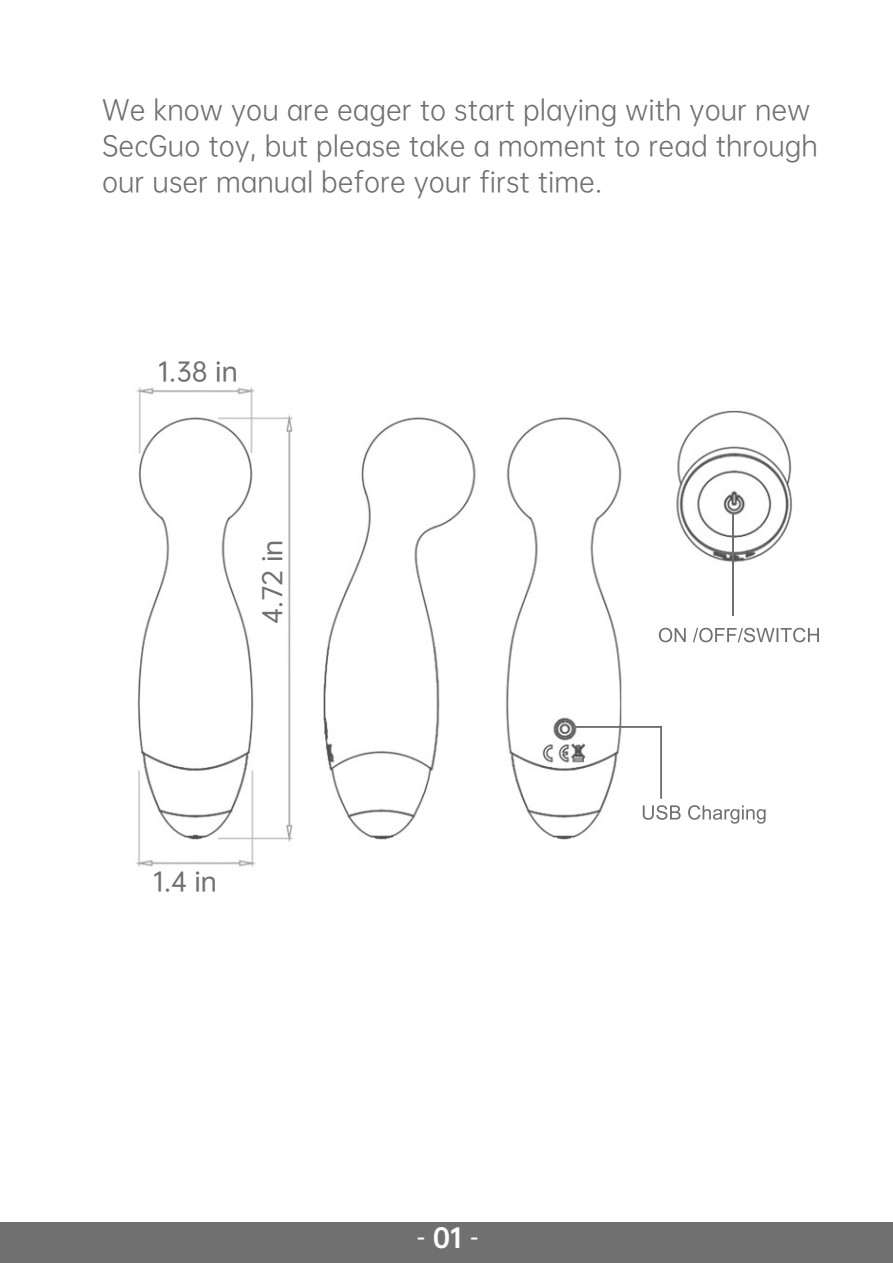
<style>
.page{position:relative;width:893px;height:1263px;background:#fff}
.page>*{position:absolute;margin:0;border:0;box-sizing:border-box;transform-origin:0 0}
.t1{font:27px/36px "OPPO Sans R";color:#707071}
.t2{font:25.05px "OPPO Sans M";color:#717071}
.t3{font:24.9px "OPPO Sans M";color:#fff}
.s1{font-family:"OPPO Sans H"}
</style>
<div class="page">
<div style="left:0;top:1222px;width:893px;height:41px;background:#707071"></div>
<img style="left:135px;top:387px;width:158px;height:480px">
<img style="left:676px;top:410px;width:117px;height:153px">
<img style="left:323px;top:417px;width:320px;height:423px">
<div style="left:267px;top:586px;width:20px;height:88px;background:#fff"></div>
<div style="left:158px;top:370px;width:77px;height:19px;background:#fff"></div>
<div style="left:160px;top:841px;width:74px;height:20px;background:#fff"></div>
<svg style="left:572px;top:726px;width:90px;height:73px"></svg>
<hr style="left:732px;top:513px;width:2px;height:103px;background:#717071">
<svg style="left:659px;top:628px;width:160px;height:14px"></svg>
<svg style="left:643px;top:805px;width:123px;height:19px"></svg>
<p class="t1" style="left:102px;top:90px;width:717px">We know you are eager to start playing with your new<br>SecGuo toy, but please take a moment to read through our user manual before your first time.</p>
<p class="t2" style="left:158px;top:350px;width:81px">1.38 in</p>
<p class="t2" style="left:252px;top:624px;width:86px;rotate:-90deg">4.72 in</p>
<p class="t2" style="left:153px;top:861px;width:65px">1.4 in</p>
<p class="t3" style="left:417px;top:1217px;width:64px">- <span class="s1">01</span> -</p>
</div>
